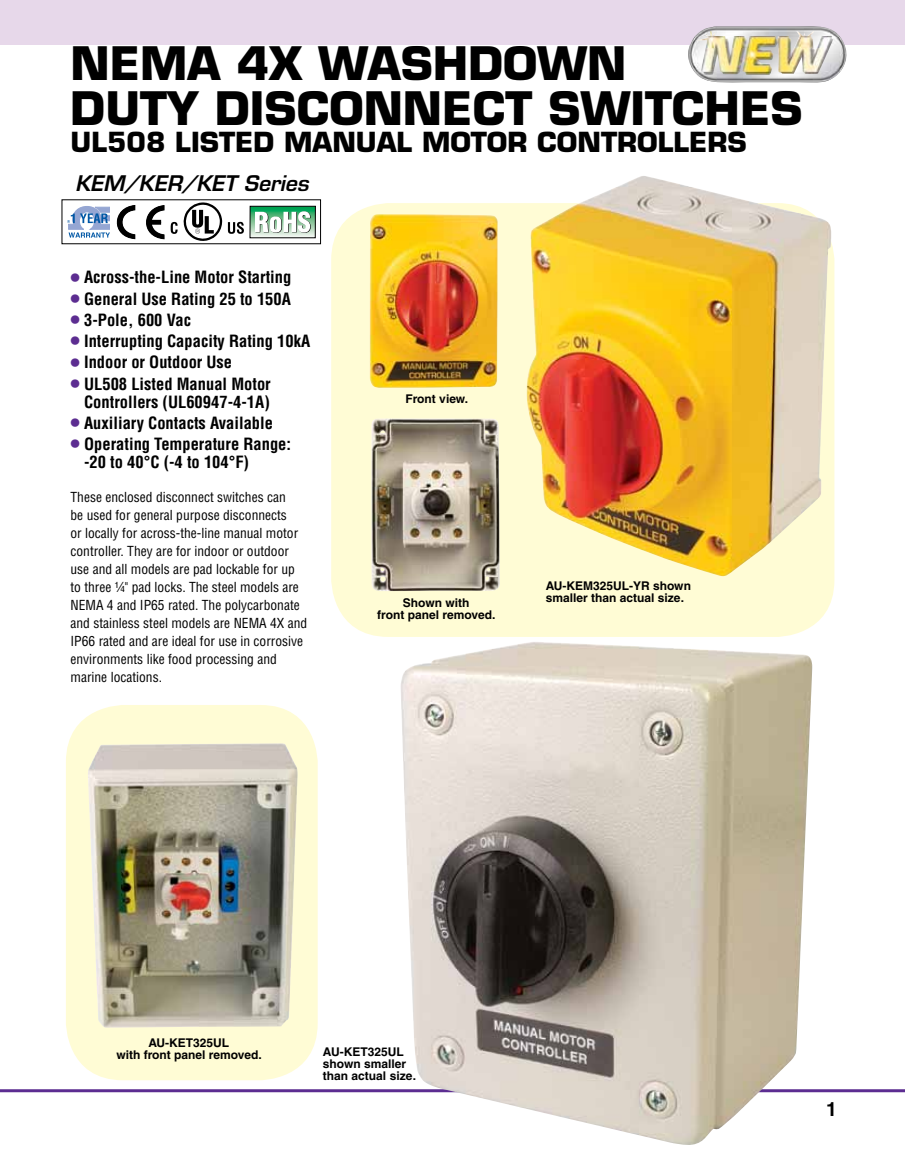
<style>
.page{position:relative;width:905px;height:1168px;background:#fff}
.page>*{position:absolute;margin:0;border:0;box-sizing:border-box;transform-origin:0 0}
.t1{font:700 45px/45px "Eurostile";color:#000}
.t2{font:700 27px "Eurostile";color:#000}
.t3{font:italic 600 21px "Eurostile";color:#000}
.t4{font:700 19.5px "Helvetica";color:#000}
.t5{font:700 condensed 16.5px/18px "Helvetica";color:#000;text-align:right}
.t6{font:condensed 13.5px/18px "Helvetica";color:#000}
.t7{font:700 12px/12px "Helvetica";color:#000}
.s1{font-size:22.5px;color:#5c2d91}
</style>
<div class="page">
<hr style="left:0;top:1089px;width:904px;height:3px;background:#5c2d91">
<img style="left:685px;top:44px;width:164px;height:39px">
<img style="left:695px;top:44px;width:138px;height:31px">
<div style="left:0;top:0;width:904px;height:44px;background:#e7d8ea"></div>
<div style="left:66px;top:705px;width:252px;height:375px;background:#fffcd5;border-radius:57px"></div>
<div style="left:331px;top:203px;width:503px;height:434px;background:#fffcd5;border-radius:57px"></div>
<img style="left:526px;top:176px;width:305px;height:400px">
<img style="left:371px;top:418px;width:129px;height:173px">
<img style="left:88px;top:743px;width:210px;height:285px">
<img style="left:400px;top:642px;width:412px;height:503px">
<img style="left:370px;top:214px;width:127px;height:174px">
<svg style="left:134px;top:205px;width:31px;height:35px"></svg>
<svg style="left:116px;top:205px;width:48px;height:34px"></svg>
<div style="left:147px;top:220px;width:14px;height:5px;background:#000"></div>
<svg style="left:251px;top:208px;width:63px;height:28px"></svg>
<div style="left:249px;top:206px;width:67px;height:32px;border:1px solid #000"></div>
<svg style="left:255px;top:211px;width:56px;height:22px"></svg>
<svg style="left:67px;top:206px;width:43px;height:32px"></svg>
<svg style="left:171px;top:202px;width:51px;height:39px"></svg>
<svg style="left:228px;top:222px;width:16px;height:12px"></svg>
<h1 class="t1" style="left:71px;top:41px;width:511px">NEMA 4X WASHDOWN<br>DUTY DISCONNE</h1>
<h1 class="t1" style="left:472px;top:86px;width:331px">CT SWITCHES</h1>
<h2 class="t2" style="left:71px;top:126px;width:604px">UL508 LISTED MAN UAL MOTOR CONTROLLE</h2>
<h2 class="t2" style="left:707px;top:126px;width:41px">RS</h2>
<h3 class="t3" style="left:75px;top:170px;width:235px">KEM/KER/KET Series</h3>
<p class="t5" style="left:71px;top:268px;width:222px"><span class="s1">•</span> Across-the-Line Motor Starting</p>
<p class="t5" style="left:71px;top:289px;width:222px"><span class="s1">•</span> General Use Rating 25 to 150A</p>
<p class="t5" style="left:71px;top:311px;width:122px"><span class="s1">•</span> 3-Pole, 600 Vac</p>
<p class="t5" style="left:71px;top:332px;width:241px"><span class="s1">•</span> Interrupting Capacity Rating 10kA</p>
<p class="t5" style="left:71px;top:353px;width:163px"><span class="s1">•</span> Indoor or Outdoor Use</p>
<p class="t5" style="left:71px;top:374px;width:202px"><span class="s1">•</span> UL508 Listed Manual Motor<br>Controllers (UL60947-4-1A)</p>
<p class="t5" style="left:71px;top:414px;width:204px"><span class="s1">•</span> Auxiliary Contacts Available</p>
<p class="t5" style="left:84px;top:435px;width:208px;text-align:left;text-indent:-14px"><span class="s1">•</span> Operating Temperature Range: -20 to 40°C (-4 to 104°F)</p>
<p class="t6" style="left:71px;top:488px;width:238px">These enclosed disconnect switches can<br>be used for general purpose disconnects<br>or locally for across-the-line manual motor controller. They are for indoor or outdoor use and all models are pad lockable for up to three ¼" pad locks. The steel models are NEMA 4 and IP65 rated. The polycarbonate and stainless steel models are NEMA 4X and IP66 rated and are ideal for use in corrosive environments like food processing and marine locations.</p>
<p class="t7" style="left:405px;top:393px;width:64px">Front view.</p>
<p class="t7" style="left:377px;top:597px;width:120px;text-align:center">Shown with<br>front panel removed.</p>
<p class="t7" style="left:545px;top:579px;width:147px">AU-KEM325UL-YR shown smaller than actual size.</p>
<p class="t7" style="left:116px;top:1036px;width:147px;text-align:center">AU-KET325UL<br>with front panel removed.</p>
<p class="t7" style="left:323px;top:1045px;width:95px">AU-KET325UL shown smaller than actual size.</p>
<h3 class="t4" style="left:826px;top:1096px;width:12px">1</h3>
</div>
